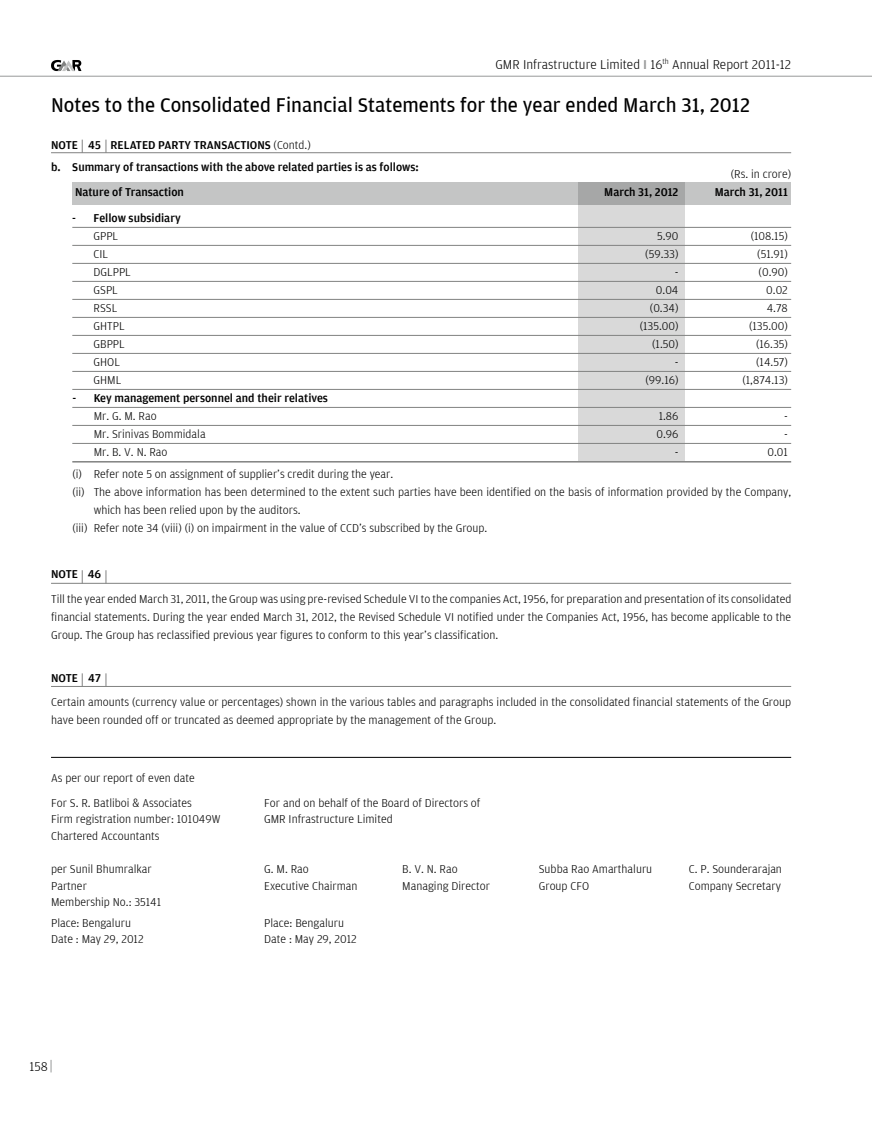
<style>
.page{position:relative;width:872px;height:1127px;background:#fff}
.page>*{position:absolute;margin:0;border:0;box-sizing:border-box;transform-origin:0 0}
.t1{font:21px "Amplitude";color:#000}
.t2{font:300 13.5px "Amplitude";color:#000}
.t3{font:300 12px/18px "Amplitude";color:#000}
.t4{font:500 12px/18px "Amplitude";color:#000}
.s1{font-weight:500;color:#989999}
.s2{font-weight:300}
</style>
<div class="page">
<svg style="left:51px;top:60px;width:30px;height:11px"></svg>
<hr style="left:0;top:76px;width:872px;height:1px;background:#989999">
<svg style="left:51px;top:1060px;width:1px;height:12px"></svg>
<hr style="left:51px;top:152px;width:740px;height:1px;background:#818281">
<svg style="left:82px;top:140px;width:1px;height:12px"></svg>
<svg style="left:106px;top:140px;width:1px;height:13px"></svg>
<hr style="left:51px;top:583px;width:740px;height:1px;background:#818281">
<svg style="left:82px;top:570px;width:1px;height:13px"></svg>
<svg style="left:106px;top:570px;width:1px;height:13px"></svg>
<hr style="left:51px;top:686px;width:740px;height:1px;background:#818281">
<svg style="left:82px;top:673px;width:1px;height:13px"></svg>
<svg style="left:106px;top:673px;width:1px;height:13px"></svg>
<div style="left:72px;top:183px;width:719px;height:22px;background:#c4c5c5"></div>
<svg style="left:578px;top:183px;width:107px;height:278px;background:#d4d4d4"></svg>
<hr style="left:72px;top:227px;width:719px;height:1px;background:#818281">
<hr style="left:72px;top:245px;width:719px;height:1px;background:#818281">
<hr style="left:72px;top:263px;width:719px;height:1px;background:#818281">
<hr style="left:72px;top:281px;width:719px;height:1px;background:#818281">
<hr style="left:72px;top:299px;width:719px;height:1px;background:#818281">
<hr style="left:72px;top:317px;width:719px;height:1px;background:#818281">
<hr style="left:72px;top:335px;width:719px;height:1px;background:#818281">
<hr style="left:72px;top:353px;width:719px;height:1px;background:#818281">
<hr style="left:72px;top:371px;width:719px;height:1px;background:#818281">
<hr style="left:72px;top:389px;width:719px;height:1px;background:#818281">
<hr style="left:72px;top:407px;width:719px;height:1px;background:#818281">
<hr style="left:72px;top:425px;width:719px;height:1px;background:#818281">
<hr style="left:72px;top:443px;width:719px;height:1px;background:#818281">
<hr style="left:72px;top:461px;width:719px;height:1px;background:#818281">
<hr style="left:51px;top:757px;width:740px;height:1px;background:#000">
<p class="t2" style="left:495px;top:57px;width:297px">GMR Infrastructure Limited <span class="s1">I</span> 16<sup>th</sup> Annual Report 2011-12</p>
<p class="t1" style="left:51px;top:94px;width:700px">Notes to the Consolidated Financial Statements for the year ended March 31, 2012</p>
<p class="t4" style="left:51px;top:136px;width:14px">Note</p>
<p class="t4" style="left:88px;top:136px;width:37px">45 Related</p>
<p class="t4" style="left:158px;top:136px;width:8px">part</p>
<p class="t4" style="left:184px;top:136px;width:17px">y transactions</p>
<p class="t3" style="left:274px;top:136px;width:39px">(Contd.)</p>
<p class="t4" style="left:75px;top:155px;width:345px;line-height:25.2px;text-indent:-24px">b. Summary of transactions with the above related parties is as follows:<br>Nature of Transaction</p>
<p class="t4" style="left:94px;top:209px;width:89px;text-indent:-21px">- Fellow subsidiary<br><span class="s2">GPPL</span></p>
<p class="t3" style="left:730px;top:165px;width:62px">(Rs. in crore)</p>
<p class="t4" style="left:604px;top:183px;width:76px">March 31, 2012</p>
<p class="t4" style="left:714px;top:183px;width:75px">March 31, 2011</p>
<p class="t3" style="left:657px;top:227px;width:23px">5.90</p>
<p class="t3" style="left:750px;top:227px;width:39px">(108.15)</p>
<p class="t3" style="left:94px;top:245px;width:16px">CIL</p>
<p class="t3" style="left:645px;top:245px;width:35px">(59.33)</p>
<p class="t3" style="left:757px;top:245px;width:32px">(51.91)</p>
<p class="t3" style="left:94px;top:263px;width:39px">DGLPPL</p>
<p class="t3" style="left:674px;top:263px;width:5px">-</p>
<p class="t3" style="left:758px;top:263px;width:31px">(0.90)</p>
<p class="t3" style="left:94px;top:281px;width:26px">GSPL</p>
<p class="t3" style="left:656px;top:281px;width:24px">0.04</p>
<p class="t3" style="left:766px;top:281px;width:23px">0.02</p>
<p class="t3" style="left:94px;top:299px;width:25px">RSSL</p>
<p class="t3" style="left:650px;top:299px;width:30px">(0.34)</p>
<p class="t3" style="left:766px;top:299px;width:23px">4.78</p>
<p class="t3" style="left:94px;top:317px;width:33px">GHTPL</p>
<p class="t3" style="left:639px;top:317px;width:40px">(135.00)</p>
<p class="t3" style="left:749px;top:317px;width:40px">(135.00)</p>
<p class="t3" style="left:94px;top:335px;width:33px">GBPPL</p>
<p class="t3" style="left:652px;top:335px;width:28px">(1.50)</p>
<p class="t3" style="left:756px;top:335px;width:33px">(16.35)</p>
<p class="t3" style="left:94px;top:353px;width:28px">GHOL</p>
<p class="t3" style="left:675px;top:353px;width:5px">-</p>
<p class="t3" style="left:756px;top:353px;width:33px">(14.57)</p>
<p class="t3" style="left:94px;top:371px;width:29px">GHML</p>
<p class="t3" style="left:645px;top:371px;width:35px">(99.16)</p>
<p class="t3" style="left:742px;top:371px;width:47px">(1,874.13)</p>
<p class="t4" style="left:94px;top:389px;width:236px;text-indent:-21px">- Key management personnel and their relatives<br><span class="s2">Mr. G. M. Rao</span></p>
<p class="t3" style="left:658px;top:407px;width:21px">1.86</p>
<p class="t3" style="left:784px;top:407px;width:5px">-</p>
<p class="t3" style="left:94px;top:425px;width:113px">Mr. Srinivas Bommidala</p>
<p class="t3" style="left:656px;top:425px;width:24px">0.96</p>
<p class="t3" style="left:784px;top:425px;width:5px">-</p>
<p class="t3" style="left:94px;top:443px;width:75px">Mr. B. V. N. Rao</p>
<p class="t3" style="left:675px;top:443px;width:5px">-</p>
<p class="t3" style="left:767px;top:443px;width:22px">0.01</p>
<p class="t3" style="left:72px;top:465px;width:322px">(i) Refer note 5 on assignment of supplier’s credit during the year.</p>
<p class="t3" style="left:72px;top:483px;width:720px">(ii) The above information has been determined to the extent such parties have been identified on the basis of information provided by the Company,</p>
<p class="t3" style="left:94px;top:501px;width:208px">which has been relied upon by the auditors.</p>
<p class="t3" style="left:72px;top:519px;width:416px">(iii) Refer note 34 (viii) (i) on impairment in the value of CCD’s subscribed by the Group.</p>
<p class="t4" style="left:51px;top:565px;width:14px">Note</p>
<p class="t4" style="left:88px;top:565px;width:15px">46</p>
<p class="t3" style="left:51px;top:590px;width:741px;text-align:justify">Till the year ended March 31, 2011, the Group was using pre-revised Schedule VI to the companies Act, 1956, for preparation and presentation of its consolidated financial statements. During the year ended March 31, 2012, the Revised Schedule VI notified under the Companies Act, 1956, has become applicable to the Group. The Group has reclassified previous year figures to conform to this year’s classification.</p>
<p class="t4" style="left:51px;top:669px;width:14px">Note</p>
<p class="t4" style="left:88px;top:669px;width:14px">47</p>
<p class="t3" style="left:51px;top:693px;width:741px">Certain amounts (currency value or percentages) shown in the various tables and paragraphs included in the consolidated financial statements of the Group have been rounded off or truncated as deemed appropriate by the management of the Group.</p>
<p class="t3" style="left:51px;top:765px;width:145px;line-height:25px">As per our report of even date<br>For S. R. Batliboi &amp; Associates</p>
<p class="t3" style="left:264px;top:793px;width:218px">For and on behalf of the Board of Directors of</p>
<p class="t3" style="left:51px;top:810px;width:171px">Firm registration number: 101049W</p>
<p class="t3" style="left:264px;top:810px;width:130px">GMR Infrastructure Limited</p>
<p class="t3" style="left:51px;top:826px;width:110px">Chartered Accountants</p>
<p class="t3" style="left:51px;top:860px;width:102px">per Sunil Bhumralkar</p>
<p class="t3" style="left:264px;top:860px;width:46px">G. M. Rao</p>
<p class="t3" style="left:402px;top:860px;width:57px">B. V. N. Rao</p>
<p class="t3" style="left:539px;top:860px;width:115px">Subba Rao Amarthaluru</p>
<p class="t3" style="left:689px;top:860px;width:95px">C. P. Sounderarajan</p>
<p class="t3" style="left:51px;top:877px;width:37px">Partner</p>
<p class="t3" style="left:264px;top:877px;width:95px">Executive Chairman</p>
<p class="t3" style="left:402px;top:877px;width:89px">Managing Director</p>
<p class="t3" style="left:539px;top:877px;width:52px">Group CFO</p>
<p class="t3" style="left:689px;top:877px;width:94px">Company Secretary</p>
<p class="t3" style="left:51px;top:892px;width:112px;line-height:20.7px">Membership No.: 35141<br>Place: Bengaluru</p>
<p class="t3" style="left:264px;top:914px;width:81px">Place: Bengaluru</p>
<p class="t3" style="left:51px;top:930px;width:94px">Date : May 29, 2012</p>
<p class="t3" style="left:264px;top:930px;width:94px">Date : May 29, 2012</p>
<p class="t2" style="left:29px;top:1059px;width:20px">158</p>
</div>
